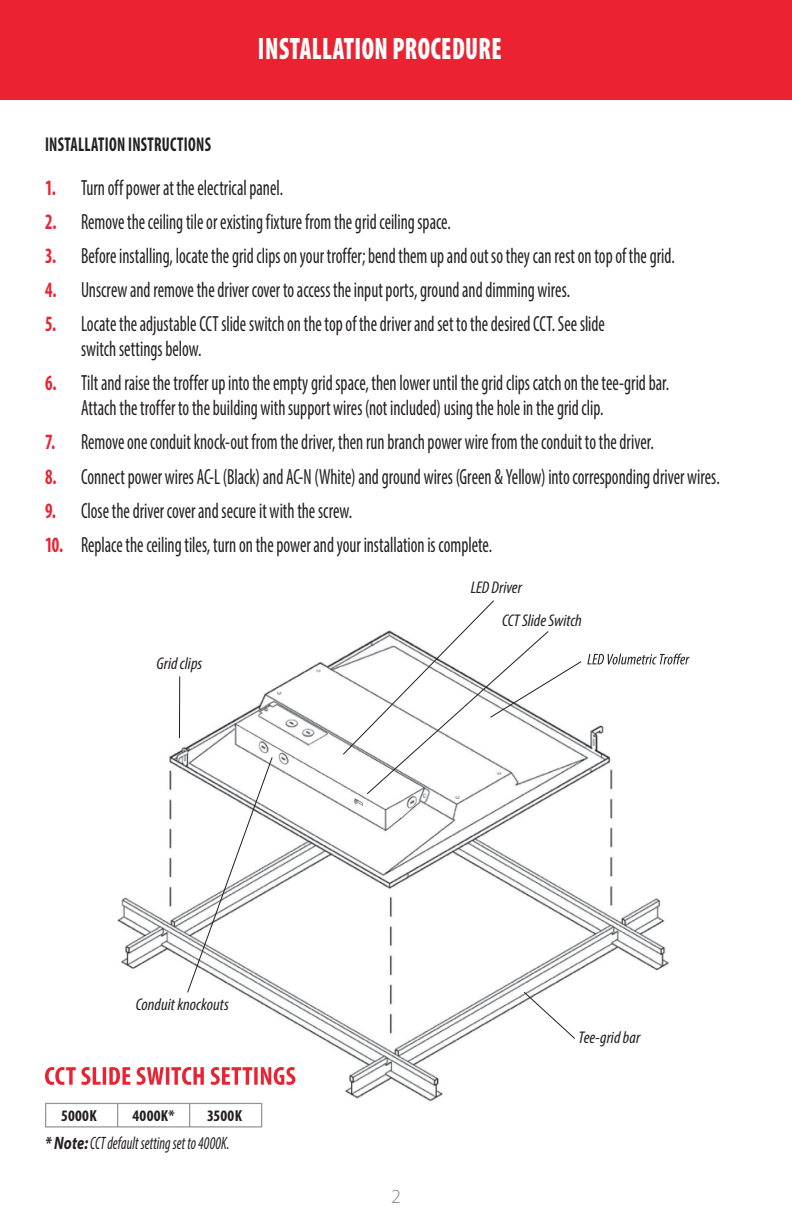
<style>
.page{position:relative;width:792px;height:1224px;background:#fff}
.page>*{position:absolute;margin:0;border:0;box-sizing:border-box;transform-origin:0 0}
.t1{font:900 condensed 31.2px "Myriad Pro";letter-spacing:.02em;color:#fff;scale:.8 1}
.t2{font:condensed 22px/25px "Myriad Pro";color:#231f20;scale:.8 1}
.H2___Black{font:700 condensed 20px "Myriad Pro";letter-spacing:.015em;color:#231f20;scale:.8 1}
.t3{font:300 20px "Myriad Pro";color:#818285}
.Instructions{font:italic condensed 18px "Myriad Pro";letter-spacing:.005em;color:#231f20;scale:.8 1}
.t4{font:italic condensed 17px "Myriad Pro";color:#231f20}
.H2___Black-2{font:700 condensed 16px "Myriad Pro";letter-spacing:.02em;color:#231f20}
.s1{font-weight:700;color:#ea2232}
.s2{font-weight:700;font-stretch:normal}
</style>
<div class="page">
<img style="left:102px;top:653px;width:580px;height:463px">
<svg style="left:587px;top:654px;width:103px;height:11px"></svg>
<svg style="left:178px;top:600px;width:404px;height:440px"></svg>
<div style="left:0;top:0;width:792px;height:100px;background:#ea2232"></div>
<svg style="left:45px;top:1067px;width:250px;height:18px"></svg>
<hr style="left:45px;top:1103px;width:73px;height:1px;background:#939598">
<svg style="left:45px;top:1104px;width:1px;height:22px"></svg>
<hr style="left:118px;top:1103px;width:72px;height:1px;background:#939598">
<svg style="left:117px;top:1104px;width:1px;height:22px"></svg>
<hr style="left:190px;top:1103px;width:72px;height:1px;background:#939598">
<svg style="left:189px;top:1104px;width:1px;height:22px"></svg>
<svg style="left:261px;top:1104px;width:1px;height:22px"></svg>
<hr style="left:45px;top:1126px;width:73px;height:2px;background:#939598">
<hr style="left:118px;top:1126px;width:72px;height:2px;background:#939598">
<hr style="left:190px;top:1126px;width:72px;height:2px;background:#939598">
<p class="t1" style="left:258px;top:32px;width:306px">INSTALLATION PROCEDURE</p>
<p class="H2___Black" style="left:45px;top:132px;width:209px">INSTALLATION INSTRUCTIONS</p>
<p class="t2" style="left:45px;top:175px;width:299px"><span class="s1">1.</span> Turn off power at the electrical panel.</p>
<p class="t2" style="left:45px;top:209px;width:509px"><span class="s1">2.</span> Remove the ceiling tile or existing fixture from the grid ceiling space.</p>
<p class="t2" style="left:45px;top:243px;width:789px"><span class="s1">3.</span> Before installing, locate the grid clips on your troffer; bend them up and out so they can rest on top of the grid.</p>
<p class="t2" style="left:45px;top:277px;width:658px"><span class="s1">4.</span> Unscrew and remove the driver cover to access the input ports, ground and dimming wires.</p>
<p class="t2" style="left:81px;top:311px;width:656px;text-indent:-36px"><span class="s1">5.</span> Locate the adjustable CCT slide switch on the top of the driver and set to the desired CCT. See slide switch settings below.</p>
<p class="t2" style="left:81px;top:370px;width:737px;text-indent:-36px"><span class="s1">6.</span> Tilt and raise the troffer up into the empty grid space, then lower until the grid clips catch on the tee-grid bar.<br>Attach the troffer to the building with support wires (not included) using the hole in the grid clip.</p>
<p class="t2" style="left:45px;top:429px;width:763px"><span class="s1">7.</span> Remove one conduit knock-out from the driver, then run branch power wire from the conduit to the driver.</p>
<p class="t2" style="left:45px;top:464px;width:845px"><span class="s1">8.</span> Connect power wires AC-L (Black) and AC-N (White) and ground wires (Green &amp; Yellow) into corresponding driver wires.</p>
<p class="t2" style="left:45px;top:498px;width:386px"><span class="s1">9.</span> Close the driver cover and secure it with the screw.</p>
<p class="t2" style="left:45px;top:532px;width:560px"><span class="s1">10.</span> Replace the ceiling tiles, turn on the power and your installation is complete.</p>
<p class="t4" style="left:471px;top:577px;width:53px">LED Driver</p>
<p class="t4" style="left:156px;top:654px;width:47px">Grid clips</p>
<p class="t4" style="left:136px;top:994px;width:95px">Conduit knockouts</p>
<p class="H2___Black-2" style="left:61px;top:1106px;width:37px">5000K</p>
<p class="H2___Black-2" style="left:132px;top:1106px;width:44px">4000K*</p>
<p class="H2___Black-2" style="left:207px;top:1106px;width:37px">3500K</p>
<p class="Instructions" style="left:45px;top:1132px;width:232px"><span class="s2">* Note:</span> CCT default setting set to 4000K.</p>
<p class="t4" style="left:502px;top:610px;width:81px">CCT Slide Switch</p>
<p class="t3" style="left:391px;top:1185px;width:11px">2</p>
<p class="t4" style="left:578px;top:1027px;width:63px">Tee-grid bar</p>
</div>
